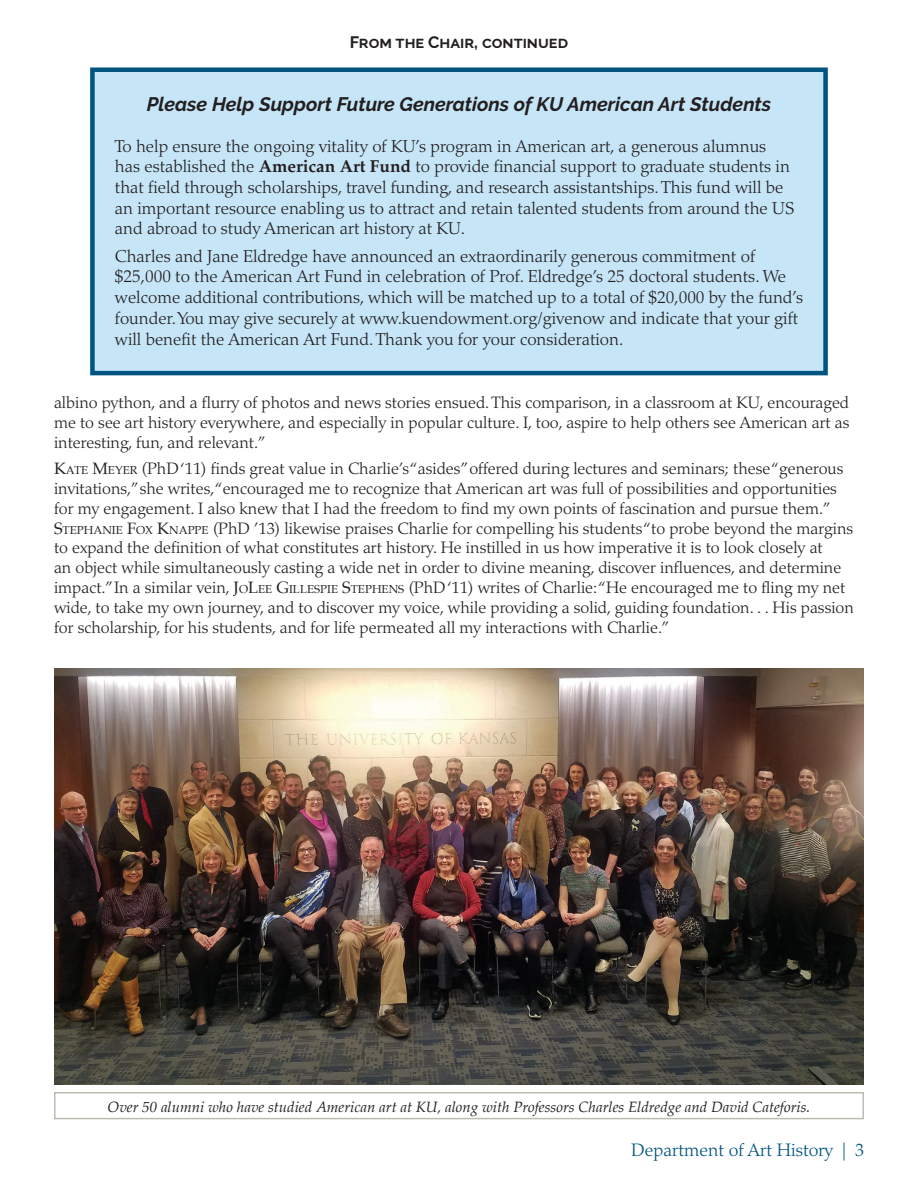
<style>
.page{position:relative;width:918px;height:1188px;background:#fff}
.page>*{position:absolute;margin:0;border:0;box-sizing:border-box;transform-origin:0 0}
.Heading{font:italic 700 19.5px "Raleway";color:#231f20}
.t1{font:300 18px "Palatino";color:#005480}
.t2{font:300 17.25px/20.7px "Palatino";color:#231f20}
.t3{font:300 16.5px/19.8px "Palatino";color:#231f20;text-align:justify}
.Heading-2{font:700 16.5px "Raleway";color:#231f20}
.t4{font:italic 15px "Palatino";color:#231f20}
.s1{font-weight:700}
.s2{font-weight:400}
.s3{font-weight:400;font-size:11.55px}
</style>
<div class="page">
<img style="left:54px;top:669px;width:810px;height:415px">
<div style="left:92px;top:70px;width:734px;height:303px;background:#c6e6f8"></div>
<div style="left:90px;top:68px;width:738px;height:307px;border:4px solid #005480"></div>
<div style="left:54px;top:1092px;width:810px;height:27px;border:2px solid #bcbcb0"></div>
<p class="Heading-2" style="left:350px;top:33px;width:220px">From the Chair, continued</p>
<p class="Heading" style="left:147px;top:92px;width:626px">Please Help Support Future Generations of KU Am erican Art Students</p>
<p class="t2" style="left:115px;top:136px;width:681px">To help ensure the ongoing vitality of KU’s program in American art, a generous alumnus has established the <span class="s1">American Art Fund</span> to provide financial support to graduate students in that field through scholarships, travel funding, and research assistantships. This fund will be an important resource enabling us to attract and retain talented students from around the US and abroad to study American art history at KU.</p>
<p class="t2" style="left:115px;top:246px;width:690px">Charles and Jane Eldredge have announced an extraordinarily generous commitment of $25,000 to the American Art Fund in celebration of Prof. Eldredge’s 25 doctoral students. We welcome additional contributions, which will be matched up to a total of $20,000 by the fund’s founder. You may give securely at www.kuendowment.org/givenow and indicate that your gift will benefit the American Art Fund. Thank you for your consideration.</p>
<p class="t3" style="left:54px;top:393px;width:797px">albino python, and a flurry of photos and news stories ensued. This comparison, in a classroom at KU, encouraged me to see art history everywhere, and especially in popular culture. I, too, aspire to help others see American art as interesting, fun, and relevant.”</p>
<p class="t3" style="left:54px;top:459px;width:801px;text-align:left"><span class="s2">K</span><span class="s3">ATE</span> <span class="s2">M</span><span class="s3">EYER</span> (PhD ‘11) finds great value in Charlie’s “asides”offered during lectures and seminars; these “generous invitations,”she writes, “encouraged me to recognize that American art was full of possibilities and opportunities for my engagement. I also knew that I had the freedom to find my own points of fascination and pursue them.” <span class="s2">S</span><span class="s3">TEPHANIE</span> <span class="s2">F</span><span class="s3">OX</span> <span class="s2">K</span><span class="s3">NAPPE</span> (PhD ’13) likewise praises Charlie for compelling his students “to probe beyond the margins to expand the definition of what constitutes art history. He instilled in us how imperative it is to look closely at<br>an object while simultaneously casting a wide net in order to divine meaning, discover influences, and determine impact.”In a similar vein, <span class="s2">J</span><span class="s3">O</span><span class="s2">L</span><span class="s3">EE</span> <span class="s2">G</span><span class="s3">ILLESPIE</span> <span class="s2">S</span><span class="s3">TEPHENS</span> (PhD ‘11) writes of Charlie: “He encouraged me to fling my net wide, to take my own journey, and to discover my voice, while providing a solid, guiding foundation. . . His passion for scholarship, for his students, and for life permeated all my interactions with Charlie.”</p>
<p class="t4" style="left:108px;top:1094px;width:704px">Over 50 alumni who have studied American art at KU, along with Professors Charles Eldredge and David Cateforis.</p>
<p class="t1" style="left:631px;top:1140px;width:234px">Department of Art History | 3</p>
</div>
